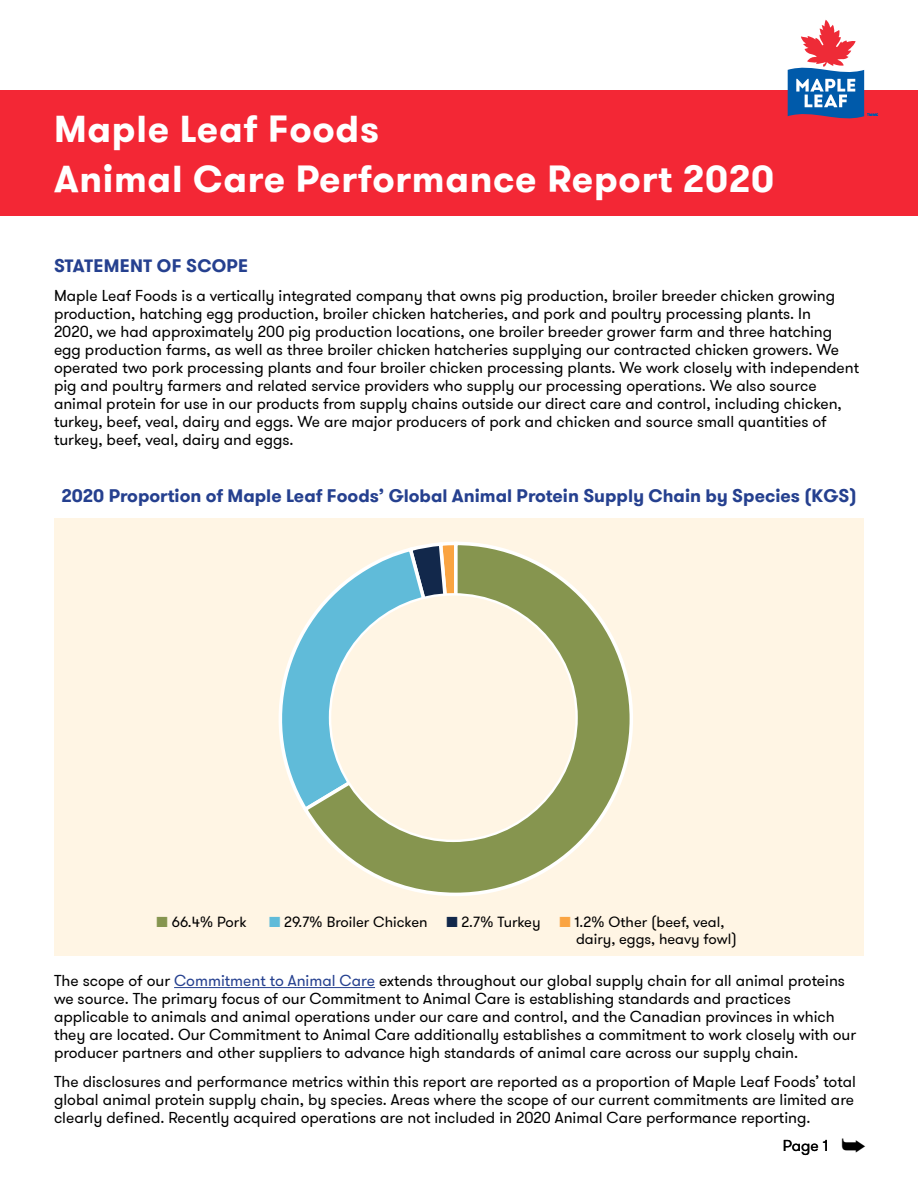
<style>
.page{position:relative;width:918px;height:1188px;background:#fff}
.page>*{position:absolute;margin:0;border:0;box-sizing:border-box;transform-origin:0 0}
.t1{font:700 37.35px "GT Walsheim";letter-spacing:.02em;color:#fff}
.t2{font:700 18px "GT Walsheim";color:#25408f}
.t3{font:15.75px/18px "GT Walsheim";color:#000}
.t4{font:14.7px/17.5px "GT Walsheim";color:#000}
.s1{color:#86954f}
.s2{color:#60bbd9}
.s3{color:#12284b}
.s4{color:#faa442}
.s5{color:#25408f}
</style>
<div class="page">
<div style="left:54px;top:518px;width:810px;height:438px;background:#fff5e4"></div>
<div style="left:0;top:91px;width:918px;height:125px;background:#f32735"></div>
<hr style="left:174px;top:987px;width:201px;height:1px;background:#25408f">
<svg style="left:788px;top:20px;width:90px;height:99px"></svg>
<svg style="left:279px;top:633px;width:22px;height:171px"></svg>
<svg style="left:301px;top:541px;width:332px;height:355px"></svg>
<div style="left:330px;top:594px;width:247px;height:247px;background:#fff5e4;border-radius:50%"></div>
<p class="t1" style="left:54px;top:105px;width:327px">Maple Leaf Foods</p>
<p class="t1" style="left:54px;top:154px;width:722px">Animal Care Performance Report 2020</p>
<p class="t2" style="left:54px;top:254px;width:196px">STATEMENT OF SCOPE</p>
<p class="t3" style="left:54px;top:287px;width:807px">Maple Leaf Foods is a vertically integrated company that owns pig production, broiler breeder chicken growing production, hatching egg production, broiler chicken hatcheries, and pork and poultry processing plants. In<br>2020, we had approximately 200 pig production locations, one broiler breeder grower farm and three hatching egg production farms, as well as three broiler chicken hatcheries supplying our contracted chicken growers. We operated two pork processing plants and four broiler chicken processing plants. We work closely with independent pig and poultry farmers and related service providers who supply our processing operations. We also source animal protein for use in our products from supply chains outside our direct care and control, including chicken, turkey, beef, veal, dairy and eggs. We are major producers of pork and chicken and source small quantities of turkey, beef, veal, dairy and eggs.</p>
<p class="t2" style="left:61px;top:484px;width:797px">2020 Proportion of Maple Leaf Foods’ Global Animal Protein Supply Chain by Species (KGS)</p>
<p class="t4" style="left:157px;top:913px;width:91px"><span class="s1">■</span> 66.4% Pork</p>
<p class="t4" style="left:269px;top:913px;width:160px"><span class="s2">■</span> 29.7% Broiler Chicken</p>
<p class="t4" style="left:446px;top:913px;width:96px"><span class="s3">■</span> 2.7% Turkey</p>
<p class="t4" style="left:576px;top:913px;width:162px;text-indent:-17px"><span class="s4">■</span> 1.2% Other (beef, veal, dairy, eggs, heavy fowl)</p>
<p class="t3" style="left:54px;top:972px;width:804px">The scope of our <span class="s5">Commitment to Animal Care</span> extends throughout our global supply chain for all animal proteins we source. The primary focus of our Commitment to Animal Care is establishing standards and practices applicable to animals and animal operations under our care and control, and the Canadian provinces in which they are located. Our Commitment to Animal Care additionally establishes a commitment to work closely with our producer partners and other suppliers to advance high standards of animal care across our supply chain.</p>
<p class="t3" style="left:54px;top:1073px;width:803px;text-align:justify">The disclosures and performance metrics within this report are reported as a proportion of Maple Leaf Foods’ total global animal protein supply chain, by species. Areas where the scope of our current commitments are limited are clearly defined. Recently acquired operations are not included in 2020 Animal Care performance reporting.</p>
<p class="t3" style="left:783px;top:1137px;width:47px">Page 1</p>
</div>
